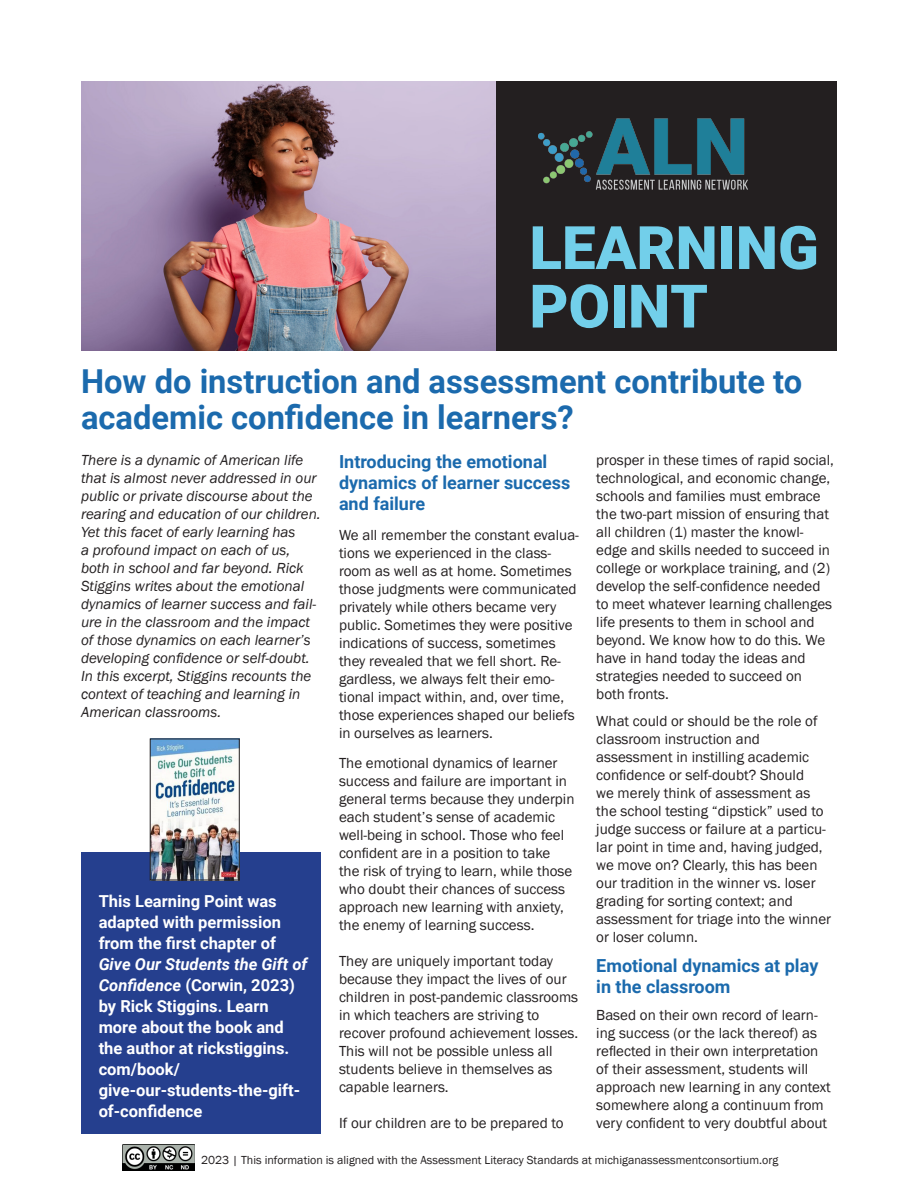
<style>
.page{position:relative;width:918px;height:1188px;background:#fff}
.page>*{position:absolute;margin:0;border:0;box-sizing:border-box;transform-origin:0 0}
.t1{font:900 60px/58.5px "Roboto";color:#72cfea}
.t2{font:700 33px/36px "Roboto";color:#1b6aad}
.t3{font:700 18px/21px "Roboto";color:#1b6aad}
.t4{font:700 16.5px/21px "Roboto";color:#fff}
.t5{font:15px/18px "Franklin Gothic";color:#231f20}
.t6{font:italic 15px/18px "Franklin Gothic";color:#231f20}
.t7{font:12px "Franklin Gothic";color:#231f20}
.s1{font-style:italic}
</style>
<div class="page">
<div style="left:496px;top:81px;width:341px;height:270px;background:#231f20"></div>
<img style="left:539px;top:118px;width:209px;height:72px">
<img style="left:123px;top:1145px;width:72px;height:25px">
<div style="left:81px;top:852px;width:240px;height:282px;background:#253f8e"></div>
<img style="left:152px;top:741px;width:86px;height:137px">
<div style="left:150px;top:739px;width:90px;height:141px;border:1px solid #231f20"></div>
<img style="left:82px;top:82px;width:414px;height:269px">
<p class="t1" style="left:530px;top:216px;width:291px">LEARNING<br>POINT</p>
<p class="t2" style="left:81px;top:362px;width:723px">How do instruction and assessment contribute to academic confidence in learners?</p>
<p class="t6" style="left:81px;top:451px;width:241px">There is a dynamic of American life that is almost never addressed in our public or private discourse about the rearing and education of our children.<br>Yet this facet of early learning has<br>a profound impact on each of us, both in school and far beyond. Rick Stiggins writes about the emotional dynamics of learner success and fail&shy;ure in the classroom and the impact of those dynamics on each learner’s developing confidence or self-doubt.<br>In this excerpt, Stiggins recounts the context of teaching and learning in American classrooms.</p>
<p class="t3" style="left:339px;top:450px;width:233px">Introducing the emotional dynamics of learner success and failure</p>
<p class="t5" style="left:339px;top:526px;width:241px">We all remember the constant evalua&shy;tions we experienced in the class&shy;room as well as at home. Sometimes those judgments were communicated privately while others became very public. Sometimes they were positive indications of success, sometimes they revealed that we fell short. Re&shy;gardless, we always felt their emo&shy;tional impact within, and, over time, those experiences shaped our beliefs in ourselves as learners.</p>
<p class="t5" style="left:339px;top:754px;width:237px">The emotional dynamics of learner success and failure are important in general terms because they underpin each student’s sense of academic well-being in school. Those who feel confident are in a position to take the risk of trying to learn, while those who doubt their chances of success approach new learning with anxiety, the enemy of learning success.</p>
<p class="t5" style="left:339px;top:952px;width:241px">They are uniquely important today because they impact the lives of our children in post-pandemic classrooms in which teachers are striving to recover profound achievement losses.<br>This will not be possible unless all students believe in themselves as capable learners.</p>
<p class="t5" style="left:339px;top:1114px;width:226px">If our children are to be prepared to</p>
<p class="t4" style="left:99px;top:890px;width:210px">This Learning Point was adapted with permission from the first chapter of<br><span class="s1">Give Our Students the Gift of<br>Confidence</span> (Corwin, 2023) by Rick Stiggins. Learn more about the book and the author at rickstiggins. com/book/ give-our-students-the-gift&shy;of-confidence</p>
<p class="t5" style="left:596px;top:452px;width:239px">prosper in these times of rapid social, technological, and economic change, schools and families must embrace the two-part mission of ensuring that all children (1) master the knowl&shy;edge and skills needed to succeed in college or workplace training, and (2) develop the self-confidence needed to meet whatever learning challenges life presents to them in school and beyond. We know how to do this. We have in hand today the ideas and strategies needed to succeed on both fronts.</p>
<p class="t5" style="left:596px;top:713px;width:236px">What could or should be the role of classroom instruction and assessment in instilling academic confidence or self-doubt? Should<br>we merely think of assessment as the school testing “dipstick” used to judge success or failure at a particu&shy;lar point in time and, having judged, we move on? Clearly, this has been our tradition in the winner vs. loser grading for sorting context; and assessment for triage into the winner or loser column.</p>
<p class="t3" style="left:596px;top:955px;width:224px">Emotional dynamics at play in the classroom</p>
<p class="t5" style="left:596px;top:1007px;width:236px">Based on their own record of learn&shy;ing success (or the lack thereof) as reflected in their own interpretation of their assessment, students will approach new learning in any context somewhere along a continuum from very confident to very doubtful about</p>
<p class="t7" style="left:201px;top:1153px;width:579px">2023 | This information is aligned with the Assessment Literacy Standards at michiganassessmentconsortium.org</p>
</div>
